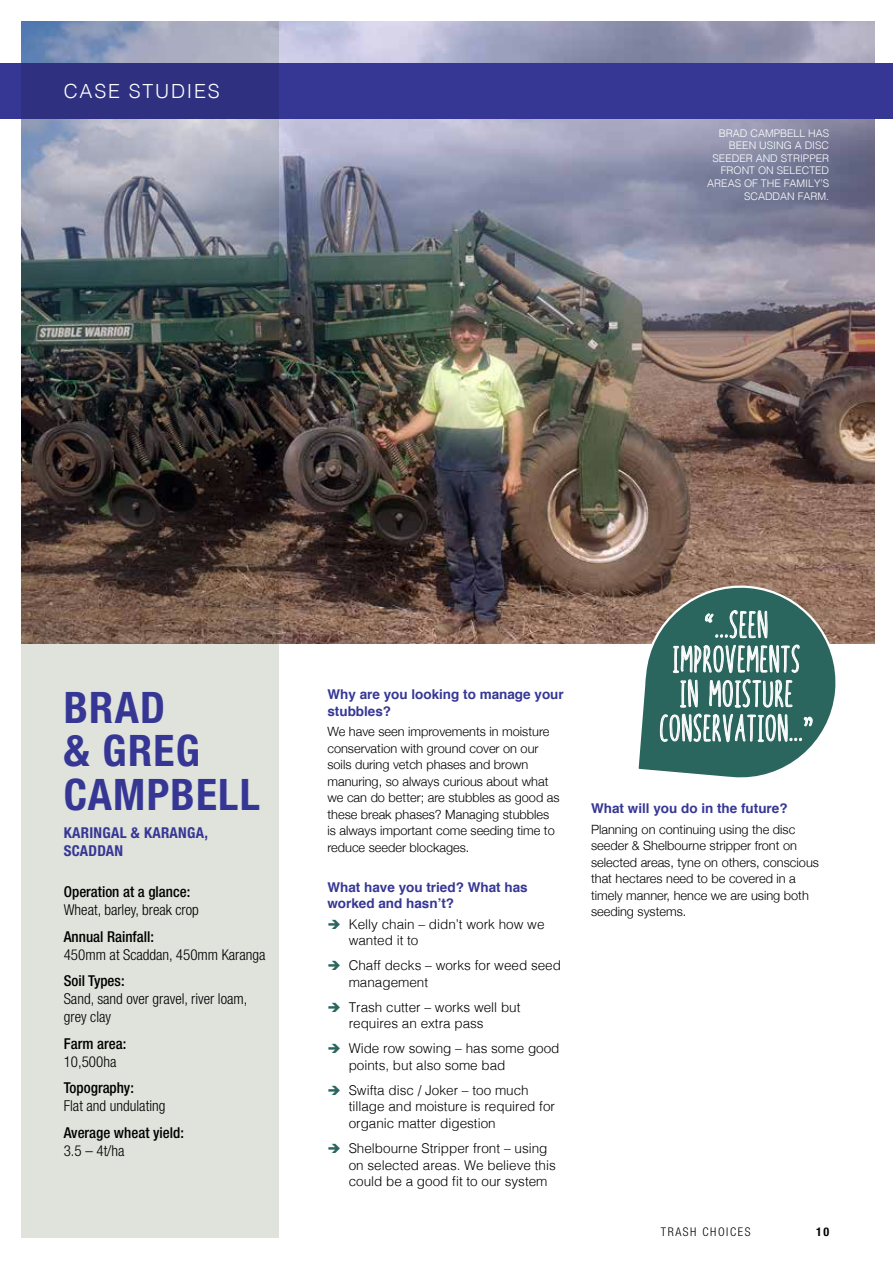
<style>
.page{position:relative;width:893px;height:1263px;background:#fff}
.page>*{position:absolute;margin:0;border:0;box-sizing:border-box;transform-origin:0 0}
.t1{font:700 condensed 43.5px/43.5px "Helvetica Neue";letter-spacing:.03em;color:#363795}
.t2{font:34.5px/34.5px "In your face Joffrey";letter-spacing:.03em;color:#fff;text-align:center}
.t3{font:300 19.5px "Helvetica";letter-spacing:.09em;color:#fff}
.t4{font:300 condensed 15px/18px "Helvetica Neue";color:#000}
.t5{font:500 condensed 15px "Helvetica Neue";color:#000}
.t6{font:700 condensed 15px/18px "Helvetica Neue";letter-spacing:.02em;color:#363795}
.t7{font:300 13.5px/16.5px "Helvetica";color:#000}
.t8{font:700 13.5px/16.5px "Helvetica";color:#363795}
.t9{font:300 12.75px/16.5px "Helvetica Neue";color:#000}
.t10{font:300 condensed 12px "Helvetica Neue";letter-spacing:.13em;color:#000}
.t11{font:700 condensed 12px "Helvetica Neue";color:#000}
.t12{font:300 10.5px/12.6px "Helvetica";color:#fff;text-align:right}
.s1{color:#2a665e}
</style>
<div class="page">
<img style="left:279px;top:21px;width:595px;height:622px">
<div style="left:0;top:64px;width:893px;height:55px;background:#363795"></div>
<svg style="left:21px;top:21px;width:258px;height:1216px;background:#999b9c"></svg>
<svg style="left:635px;top:580px;width:206px;height:198px;background:#668880"></svg>
<h3 class="t3" style="left:64px;top:75px;width:157px">CASE STUDIES</h3>
<p class="t12" style="left:707px;top:126px;width:123px">BRAD CAMPBELL HAS<br>BEEN USING A DISC<br>SEEDER AND STRIPPER<br>FRONT ON SELECTED<br>AREAS OF THE FAMILY’S<br>SCADDAN FARM.</p>
<h1 class="t1" style="left:64px;top:685px;width:198px">BRAD<br>&amp; GREG<br>CAMPBELL</h1>
<p class="t6" style="left:64px;top:824px;width:146px">KARINGAL &amp; KARANGA,<br>SCADDAN</p>
<p class="t5" style="left:64px;top:883px;width:128px">Operation at a glance:</p>
<p class="t4" style="left:64px;top:900px;width:137px">Wheat, barley, break crop</p>
<p class="t5" style="left:64px;top:927px;width:92px">Annual Rainfall:</p>
<p class="t4" style="left:64px;top:945px;width:203px">450mm at Scaddan, 450mm Karanga</p>
<p class="t5" style="left:64px;top:972px;width:62px">Soil Types:</p>
<p class="t4" style="left:64px;top:989px;width:185px">Sand, sand over gravel, river loam, grey clay</p>
<p class="t5" style="left:64px;top:1034px;width:64px">Farm area:</p>
<p class="t4" style="left:64px;top:1052px;width:54px">10,500ha</p>
<p class="t5" style="left:64px;top:1079px;width:72px">Topography:</p>
<p class="t4" style="left:64px;top:1096px;width:103px">Flat and undulating</p>
<p class="t5" style="left:64px;top:1123px;width:122px">Average wheat yield:</p>
<p class="t4" style="left:64px;top:1141px;width:62px">3.5 – 4t/ha</p>
<p class="t8" style="left:327px;top:686px;width:238px">Why are you looking to manage your stubbles?</p>
<p class="t9" style="left:327px;top:722px;width:234px">We have seen improvements in moisture conservation with ground cover on our soils during vetch phases and brown manuring, so always curious about what we can do better; are stubbles as good as these break phases? Managing stubbles is always important come seeding time to reduce seeder blockages.</p>
<p class="t8" style="left:327px;top:879px;width:202px">What have you tried? What has worked and hasn’t?</p>
<p class="t7" style="left:349px;top:915px;width:197px;text-indent:-21px"><span class="s1">➔</span> Kelly chain – didn’t work how we wanted it to</p>
<p class="t7" style="left:349px;top:956px;width:214px;text-indent:-21px"><span class="s1">➔</span> Chaff decks – works for weed seed management</p>
<p class="t7" style="left:349px;top:998px;width:173px;text-indent:-21px"><span class="s1">➔</span> Trash cutter – works well but requires an extra pass</p>
<p class="t7" style="left:349px;top:1039px;width:212px;text-indent:-21px"><span class="s1">➔</span> Wide row sowing – has some good points, but also some bad</p>
<p class="t7" style="left:349px;top:1081px;width:208px;text-indent:-21px"><span class="s1">➔</span> Swifta disc / Joker – too much tillage and moisture is required for organic matter digestion</p>
<p class="t7" style="left:349px;top:1139px;width:209px;text-indent:-21px"><span class="s1">➔</span> Shelbourne Stripper front – using on selected areas. We believe this could be a good fit to our system</p>
<h2 class="t2" style="left:660px;top:609px;width:155px">“...SEEN<br>IMPROVEMENTS<br>IN MOISTURE<br>CONSERVATION...”</h2>
<p class="t8" style="left:591px;top:800px;width:198px">What will you do in the future?</p>
<p class="t9" style="left:591px;top:820px;width:229px">Planning on continuing using the disc seeder &amp; Shelbourne stripper front on selected areas, tyne on others, conscious that hectares need to be covered in a timely manner, hence we are using both seeding systems.</p>
<p class="t10" style="left:661px;top:1225px;width:91px">TRASH CHOICES</p>
<p class="t11" style="left:816px;top:1224px;width:15px">10</p>
</div>
